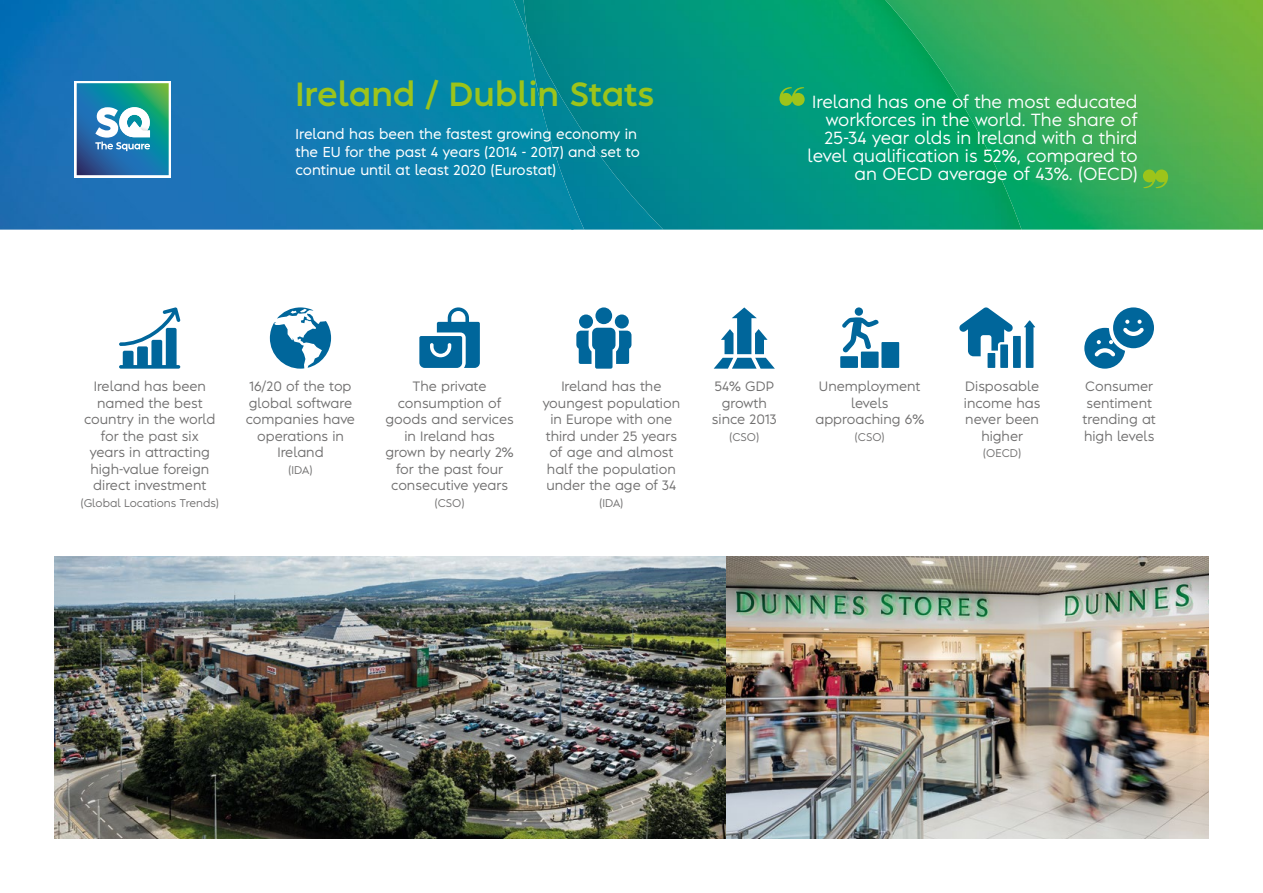
<style>
.page{position:relative;width:1263px;height:893px;background:#fff}
.page>*{position:absolute;margin:0;border:0;box-sizing:border-box;transform-origin:0 0}
.t1{font:700 31.5px "Albula";color:#9dc41a}
.t2{font:16.5px/18px "Albula";color:#fff;text-align:right}
.t3{font:500 13.5px/18px "Albula";color:#fff}
.t4{font:12.75px/16.5px "Albula";color:#706f6f;text-align:center}
.t5{font:10.5px "Albula";color:#706f6f}
</style>
<div class="page">
<img style="left:1021px;top:0;width:242px;height:230px">
<img style="left:0;top:0;width:524px;height:230px">
<img style="left:514px;top:0;width:10px;height:32px">
<img style="left:524px;top:0;width:497px;height:230px">
<img style="left:54px;top:557px;width:672px;height:282px">
<img style="left:726px;top:557px;width:483px;height:282px">
<svg style="left:74px;top:81px;width:97px;height:97px"></svg>
<svg style="left:77px;top:83px;width:92px;height:92px;background:#3d91a8"></svg>
<svg style="left:119px;top:307px;width:61px;height:62px"></svg>
<svg style="left:270px;top:307px;width:61px;height:62px"></svg>
<div style="left:579px;top:314px;width:14px;height:14px;background:#00669b;border-radius:50%"></div>
<div style="left:595px;top:307px;width:17px;height:17px;background:#00669b;border-radius:50%"></div>
<svg style="left:576px;top:328px;width:55px;height:41px"></svg>
<div style="left:615px;top:314px;width:14px;height:14px;background:#00669b;border-radius:50%"></div>
<svg style="left:419px;top:307px;width:61px;height:61px"></svg>
<svg style="left:959px;top:307px;width:76px;height:61px"></svg>
<svg style="left:1084px;top:307px;width:70px;height:62px"></svg>
<svg style="left:842px;top:317px;width:37px;height:35px"></svg>
<div style="left:855px;top:307px;width:8px;height:9px;background:#00669b;border-radius:50%"></div>
<div style="left:840px;top:356px;width:18px;height:12px;background:#00669b"></div>
<div style="left:861px;top:352px;width:17px;height:16px;background:#00669b"></div>
<div style="left:881px;top:342px;width:18px;height:26px;background:#00669b"></div>
<svg style="left:714px;top:307px;width:61px;height:62px"></svg>
<svg style="left:1143px;top:169px;width:25px;height:19px"></svg>
<svg style="left:779px;top:87px;width:26px;height:19px"></svg>
<h1 class="t1" style="left:296px;top:68px;width:361px">Ireland / Dublin Stats</h1>
<p class="t3" style="left:296px;top:124px;width:346px">Ireland has been the fastest growing economy in the EU for the past 4 years (2014 - 2017) and set to continue until at least 2020 (Eurostat)</p>
<p class="t2" style="left:807px;top:91px;width:332px">Ireland has one of the most educated workforces in the world. The share of 25-34 year olds in Ireland with a third level qualification is 52%, compared to an OECD average of 43%. (OECD)</p>
<p class="t4" style="left:84px;top:377px;width:133px">Ireland has been named the best country in the world for the past six years in attracting high-value foreign direct investment</p>
<p class="t5" style="left:81px;top:494px;width:140px">(Global Locations Trends)</p>
<p class="t4" style="left:246px;top:377px;width:111px">16/20 of the top global software companies have operations in<br>Ireland</p>
<p class="t5" style="left:289px;top:461px;width:25px">(IDA)</p>
<p class="t4" style="left:386px;top:377px;width:130px">The private consumption of goods and services in Ireland has grown by nearly 2% for the past four consecutive years</p>
<p class="t5" style="left:435px;top:494px;width:31px">(CSO)</p>
<p class="t4" style="left:543px;top:377px;width:139px">Ireland has the youngest population in Europe with one third under 25 years of age and almost half the population under the age of 34</p>
<p class="t5" style="left:599px;top:494px;width:25px">(IDA)</p>
<p class="t4" style="left:712px;top:377px;width:66px">54% GDP growth since 2013</p>
<p class="t5" style="left:729px;top:428px;width:31px">(CSO)</p>
<p class="t4" style="left:815px;top:377px;width:110px">Unemployment levels approaching 6%</p>
<p class="t5" style="left:855px;top:428px;width:31px">(CSO)</p>
<p class="t4" style="left:964px;top:377px;width:78px">Disposable income has never been higher</p>
<p class="t5" style="left:983px;top:445px;width:39px">(OECD)</p>
<p class="t4" style="left:1082px;top:377px;width:75px">Consumer sentiment trending at high levels</p>
</div>
